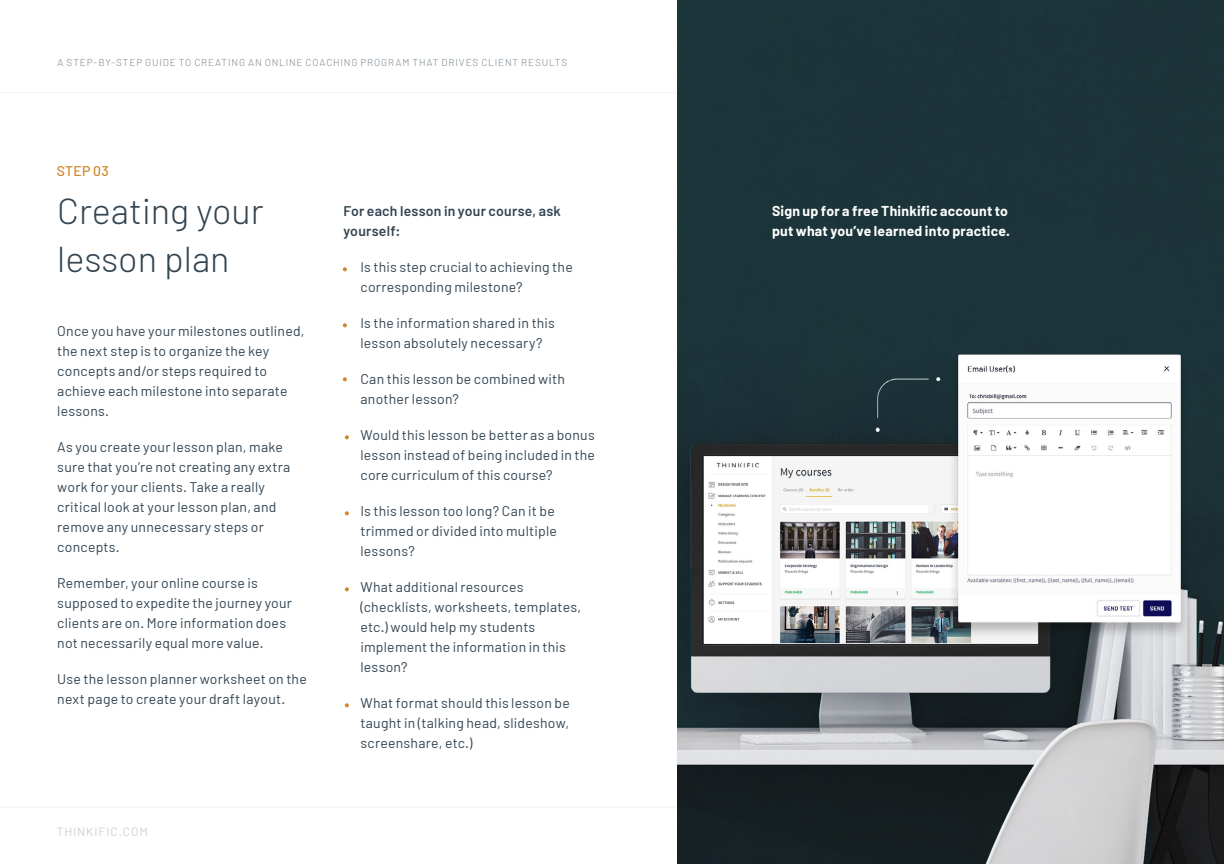
<style>
.page{position:relative;width:1224px;height:864px;background:#fff}
.page>*{position:absolute;margin:0;border:0;box-sizing:border-box;transform-origin:0 0}
.t1{font:300 36px/48px "Barlow";color:#334451}
.t2{font:14px/20px "Barlow";letter-spacing:.02em;color:#334451}
.t3{font:700 14px/20px "Barlow";letter-spacing:.015em;color:#fff}
.t4{font:600 14px/20px "Barlow";letter-spacing:.02em;color:#334451}
.t5{font:500 14px "Barlow";letter-spacing:.025em;color:#cd8a2a}
.t6{font:12px "Barlow";letter-spacing:.08em;color:#cdd0d4}
.t7{font:10px "Barlow";letter-spacing:.085em;color:#98a1a8}
</style>
<div class="page">
<svg style="left:343px;top:267px;width:4px;height:4px"></svg>
<svg style="left:343px;top:323px;width:4px;height:4px"></svg>
<svg style="left:343px;top:377px;width:4px;height:4px"></svg>
<svg style="left:345px;top:435px;width:4px;height:4px"></svg>
<svg style="left:345px;top:511px;width:4px;height:4px"></svg>
<svg style="left:345px;top:587px;width:4px;height:4px"></svg>
<svg style="left:345px;top:703px;width:4px;height:4px"></svg>
<hr style="left:0;top:92px;width:1224px;height:1px;background:#f1f3f4">
<hr style="left:0;top:807px;width:1224px;height:1px;background:#f1f3f4">
<img style="left:677px;top:0;width:547px;height:864px">
<p class="t7" style="left:58px;top:57px;width:511px">A STEP-BY-STEP GUIDE TO CREATING AN ONLINE COACHING PROGRAM THAT DRIVES CLIENT RESULTS</p>
<p class="t5" style="left:57px;top:162px;width:54px">STEP 03</p>
<h1 class="t1" style="left:57px;top:186px;width:208px">Creating your lesson plan</h1>
<p class="t2" style="left:57px;top:321px;width:249px">Once you have your milestones outlined, the next step is to organize the key concepts and/or steps required to achieve each milestone into separate lessons.</p>
<p class="t2" style="left:57px;top:437px;width:235px">As you create your lesson plan, make sure that you’re not creating any extra work for your clients. Take a really critical look at your lesson plan, and remove any unnecessary steps or concepts.</p>
<p class="t2" style="left:57px;top:573px;width:236px">Remember, your online course is supposed to expedite the journey your clients are on. More information does not necessarily equal more value.</p>
<p class="t2" style="left:57px;top:669px;width:251px">Use the lesson planner worksheet on the next page to create your draft layout.</p>
<p class="t6" style="left:57px;top:824px;width:93px">THINKIFIC.COM</p>
<p class="t4" style="left:343px;top:201px;width:219px">For each lesson in your course, ask yourself:</p>
<p class="t2" style="left:360px;top:257px;width:214px">Is this step crucial to achieving the corresponding milestone?</p>
<p class="t2" style="left:360px;top:313px;width:196px">Is the information shared in this lesson absolutely necessary?</p>
<p class="t2" style="left:360px;top:369px;width:206px">Can this lesson be combined with another lesson?</p>
<p class="t2" style="left:360px;top:425px;width:236px;text-align:justify">Would this lesson be better as a bonus lesson instead of being included in the core curriculum of this course?</p>
<p class="t2" style="left:360px;top:501px;width:198px">Is this lesson too long? Can it be trimmed or divided into multiple lessons?</p>
<p class="t2" style="left:360px;top:577px;width:222px">What additional resources (checklists, worksheets, templates, etc.) would help my students implement the information in this lesson?</p>
<p class="t2" style="left:360px;top:693px;width:211px;text-align:justify">What format should this lesson be taught in (talking head, slideshow, screenshare, etc.)</p>
<p class="t3" style="left:772px;top:201px;width:239px">Sign up for a free Thinkific account to put what you’ve learned into practice.</p>
</div>
